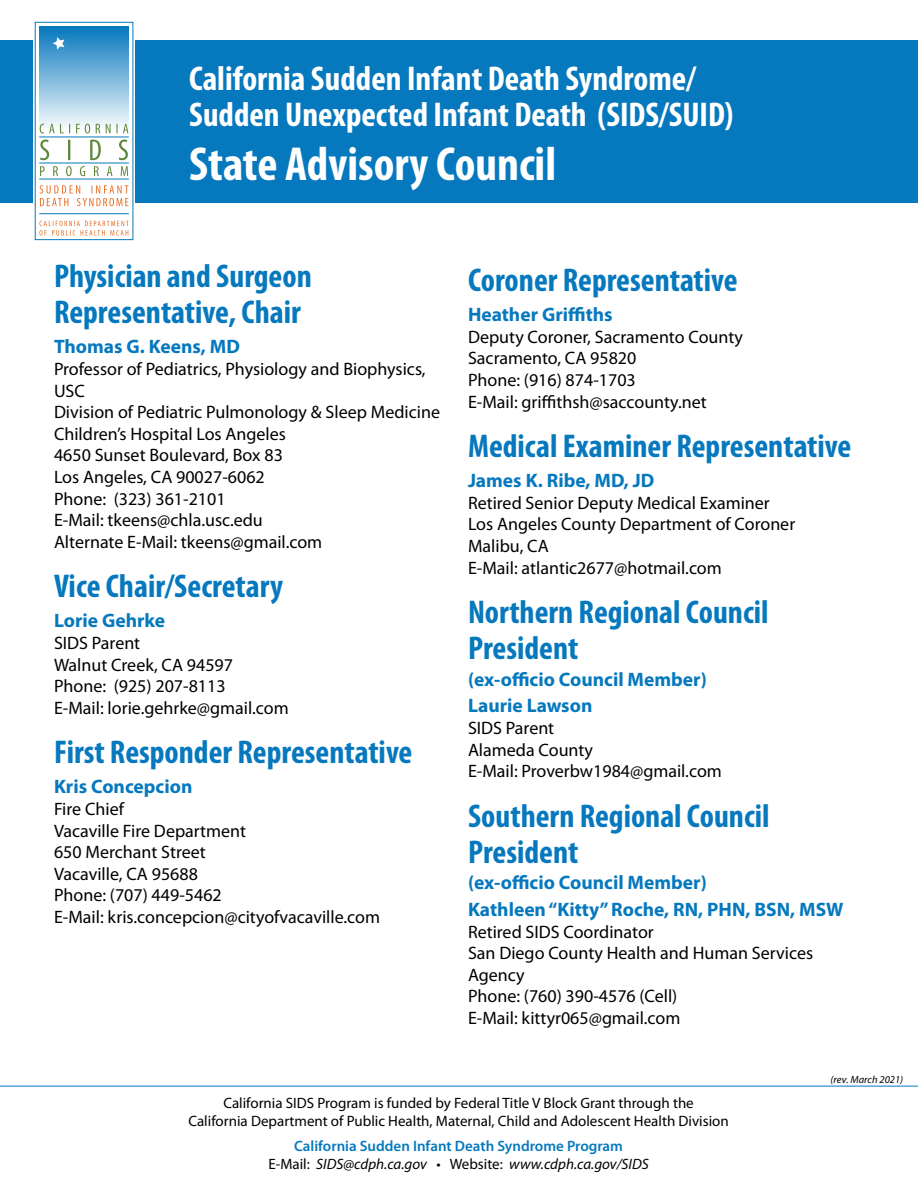
<style>
.page{position:relative;width:918px;height:1188px;background:#fff}
.page>*{position:absolute;margin:0;border:0;box-sizing:border-box;transform-origin:0 0}
.t1{font:700 condensed 48px "Myriad Pro";color:#fff}
.t2{font:700 condensed 34.5px/36px "Myriad Pro";color:#fff}
.t3{font:700 condensed 33px/36px "Myriad Pro";color:#0678be}
.t4{font:700 19.5px/26.7px "Myriad Pro";color:#0678be}
.t5{font:18px/21.6px "Myriad Pro";color:#000}
.t6{font:15px/18px "Myriad Pro";color:#000;text-align:center}
.t7{font:600 15px/18px "Myriad Pro";color:#0678be;text-align:center}
.t8{font:italic 10.5px "Myriad Pro";color:#000}
.s1{font-weight:400;color:#000}
.s2{font-weight:400;font-style:italic;color:#000}
</style>
<div class="page">
<div style="left:0;top:40px;width:918px;height:163px;background:#0678be"></div>
<div style="left:33px;top:21px;width:102px;height:220px;background:linear-gradient(to bottom,#94c5e3,#94c5e3)"></div>
<div style="left:35px;top:22px;width:98px;height:218px;background:#fff"></div>
<div style="left:35px;top:22px;width:98px;height:218px;border:1px solid #0678be"></div>
<div style="left:39px;top:26px;width:90px;height:104px;background:linear-gradient(to bottom,#0477bd,#f7fafd)"></div>
<svg style="left:53px;top:37px;width:12px;height:13px"></svg>
<svg style="left:39px;top:221px;width:90px;height:15px"></svg>
<svg style="left:40px;top:185px;width:89px;height:21px"></svg>
<svg style="left:40px;top:166px;width:88px;height:10px"></svg>
<svg style="left:40px;top:140px;width:88px;height:20px"></svg>
<svg style="left:40px;top:124px;width:88px;height:9px"></svg>
<hr style="left:39px;top:137px;width:90px;height:1px;background:#0678be">
<hr style="left:39px;top:163px;width:90px;height:1px;background:#0678be">
<hr style="left:39px;top:179px;width:90px;height:1px;background:#0678be">
<hr style="left:39px;top:213px;width:90px;height:1px;background:#0678be">
<hr style="left:0;top:1086px;width:918px;height:1px;background:#0678be">
<h2 class="t2" style="left:189px;top:59px;width:546px">California Sudden Infant Death Syndrome/<br>Sudden Unexpected Infant Death (SIDS/SUID)</h2>
<h1 class="t1" style="left:189px;top:134px;width:369px">State Advisory Council</h1>
<h3 class="t3" style="left:54px;top:258px;width:259px">Physician and Surgeon<br>Representative, Chair</h3>
<p class="t4" style="left:54px;top:333px;width:187px">Thomas G. Keens, MD</p>
<p class="t5" style="left:54px;top:358px;width:388px">Professor of Pediatrics, Physiology and Biophysics,<br>USC<br>Division of Pediatric Pulmonology &amp; Sleep Medicine<br>Children’s Hospital Los Angeles<br>4650 Sunset Boulevard, Box 83<br>Los Angeles, CA 90027-6062<br>Phone: (323) 361-2101<br>E-Mail: tkeens@chla.usc.edu<br>Alternate E-Mail: tkeens@gmail.com</p>
<h3 class="t3" style="left:54px;top:568px;width:231px">Vice Chair/Secretary</h3>
<p class="t4" style="left:54px;top:607px;width:113px">Lorie Gehrke</p>
<p class="t5" style="left:54px;top:632px;width:236px">SIDS Parent<br>Walnut Creek, CA 94597<br>Phone: (925) 207-8113<br>E-Mail: lorie.gehrke@gmail.com</p>
<h3 class="t3" style="left:54px;top:734px;width:360px">First Responder Representative</h3>
<p class="t4" style="left:54px;top:773px;width:140px">Kris Concepcion</p>
<p class="t5" style="left:54px;top:798px;width:328px">Fire Chief<br>Vacaville Fire Department<br>650 Merchant Street<br>Vacaville, CA 95688<br>Phone: (707) 449-5462<br>E-Mail: kris.concepcion@cityofvacaville.com</p>
<h3 class="t3" style="left:468px;top:261px;width:271px">Coroner Representative</h3>
<p class="t4" style="left:468px;top:301px;width:146px">Heather Griffiths</p>
<p class="t5" style="left:468px;top:326px;width:277px">Deputy Coroner, Sacramento County<br>Sacramento, CA 95820<br>Phone: (916) 874-1703<br>E-Mail: griffithsh@saccounty.net</p>
<h3 class="t3" style="left:468px;top:427px;width:385px">Medical Examiner Representative</h3>
<p class="t4" style="left:468px;top:467px;width:188px">James K. Ribe, MD, JD</p>
<p class="t5" style="left:468px;top:492px;width:329px">Retired Senior Deputy Medical Examiner<br>Los Angeles County Department of Coroner<br>Malibu, CA<br>E-Mail: atlantic2677@hotmail.com</p>
<h3 class="t3" style="left:468px;top:593px;width:302px">Northern Regional Council<br>President</h3>
<p class="t4" style="left:468px;top:665px;width:240px">(ex-officio Council Member)<br>Laurie Lawson</p>
<p class="t5" style="left:468px;top:717px;width:255px">SIDS Parent<br>Alameda County<br>E-Mail: Proverbw1984@gmail.com</p>
<h3 class="t3" style="left:468px;top:797px;width:303px">Southern Regional Council<br>President</h3>
<p class="t4" style="left:468px;top:869px;width:377px">(ex-officio Council Member)<br>Kathleen “Kitty” Roche, RN, PHN, BSN, MSW</p>
<p class="t5" style="left:468px;top:920px;width:347px">Retired SIDS Coordinator<br>San Diego County Health and Human Services<br>Agency<br>Phone: (760) 390-4576 (Cell)<br>E-Mail: kittyr065@gmail.com</p>
<p class="t8" style="left:831px;top:1073px;width:74px">(rev. March 2021)</p>
<p class="t6" style="left:189px;top:1094px;width:542px">California SIDS Program is funded by Federal Title V Block Grant through the<br>California Department of Public Health, Maternal, Child and Adolescent Health Division</p>
<p class="t7" style="left:268px;top:1137px;width:382px">California Sudden Infant Death Syndrome Program<br><span class="s1">E-Mail:</span> <span class="s2">SIDS@cdph.ca.gov</span> <span class="s1">• Website:</span> <span class="s2">www.cdph.ca.gov/SIDS</span></p>
</div>
